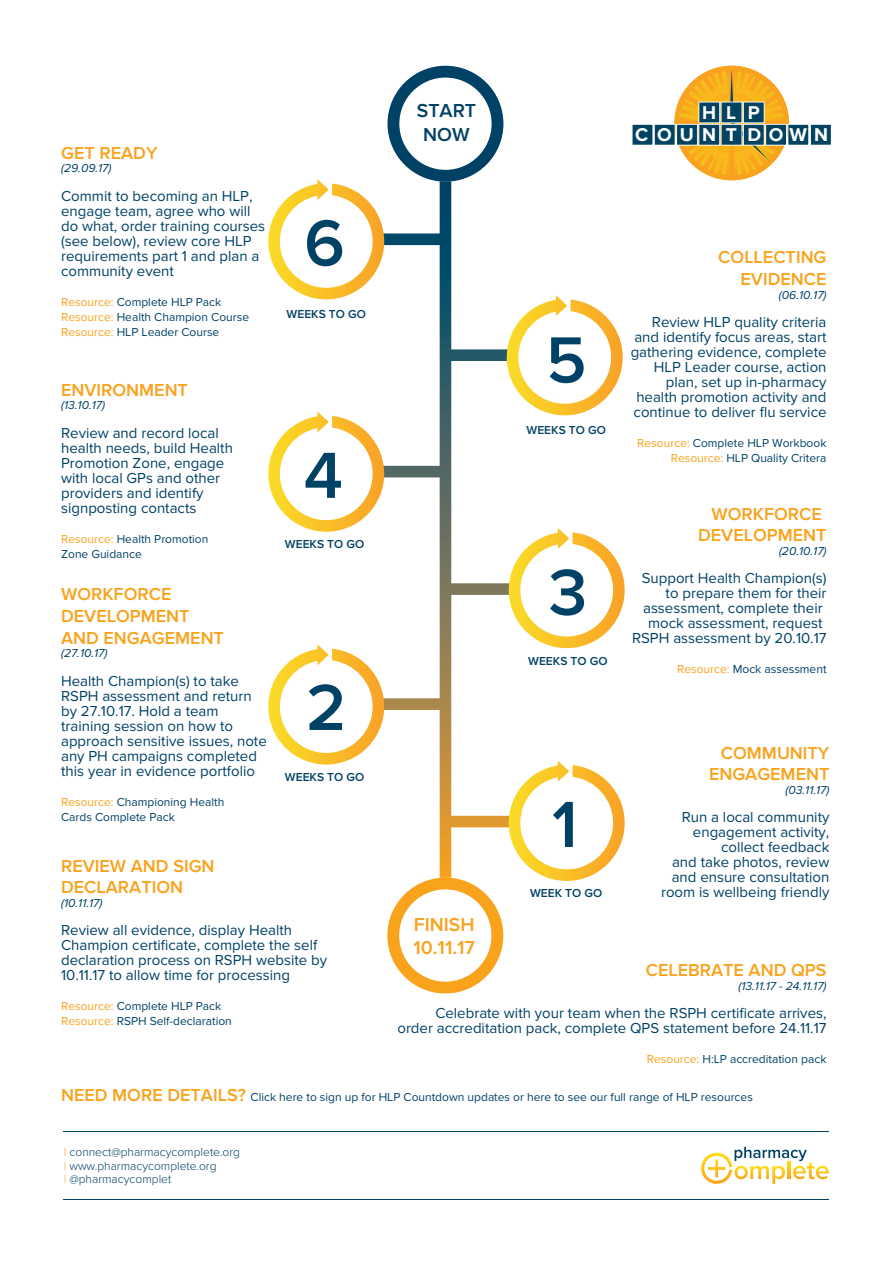
<style>
.page{position:relative;width:893px;height:1263px;background:#fff}
.page>*{position:absolute;margin:0;border:0;box-sizing:border-box;transform-origin:0 0}
.t1{font:600 67.5px "Proxima Nova";color:#004166}
.t2{font:600 19.5px/23.4px "Proxima Nova";color:#f9a21c}
.t3{font:600 19.5px/23.4px "Proxima Nova";color:#004166;text-align:center}
.t4{font:700 19.2px "Proxima Nova";letter-spacing:.43em;color:#fff}
.t5{font:600 18px/21.6px "Proxima Nova";color:#f9a21c}
.t6{font:15px/15px "Proxima Nova";color:#004166}
.t7{font:12px/15px "Proxima Nova";color:#004166}
.t8{font:italic 12px "Proxima Nova";color:#004166}
.t9{font:300 12px/13.5px "Proxima Nova";color:#004166}
.t10{font:600 12px "Proxima Nova";color:#004166}
.s1{color:#f9a21c}
.s2{font-weight:600;font-size:18px;color:#f9a21c}
</style>
<div class="page">
<hr style="left:64px;top:1199px;width:765px;height:1px;background:#004166">
<hr style="left:64px;top:1131px;width:765px;height:1px;background:#004166">
<svg style="left:701px;top:1147px;width:128px;height:37px"></svg>
<svg style="left:268px;top:66px;width:357px;height:927px"></svg>
<svg style="left:632px;top:66px;width:199px;height:114px"></svg>
<p class="t5" style="left:61px;top:143px;width:98px">GET READY</p>
<p class="t8" style="left:61px;top:162px;width:52px">(29.09.17)</p>
<p class="t6" style="left:61px;top:189px;width:206px">Commit to becoming an HLP, engage team, agree who will do what, order training courses (see below), review core HLP requirements part 1 and plan a community event</p>
<p class="t7" style="left:61px;top:295px;width:189px"><span class="s1">Resource:</span> Complete HLP Pack<br><span class="s1">Resource:</span> Health Champion Course<br><span class="s1">Resource:</span> HLP Leader Course</p>
<h1 class="t1" style="left:304px;top:204px;width:42px">6</h1>
<p class="t10" style="left:287px;top:307px;width:81px">WEEKS TO GO</p>
<p class="t5" style="left:61px;top:380px;width:128px">ENVIRONMENT</p>
<p class="t8" style="left:61px;top:399px;width:45px">(13.10.17)</p>
<p class="t6" style="left:61px;top:426px;width:173px">Review and record local health needs, build Health<br>Promotion Zone, engage with local GPs and other providers and identify signposting contacts</p>
<p class="t7" style="left:61px;top:532px;width:149px"><span class="s1">Resource:</span> Health Promotion<br>Zone Guidance</p>
<p class="t5" style="left:61px;top:584px;width:164px">WORKFORCE<br>DEVELOPMENT<br>AND ENGAGEMENT</p>
<p class="t8" style="left:61px;top:646px;width:48px">(27.10.17)</p>
<p class="t6" style="left:61px;top:673px;width:207px">Health Champion(s) to take<br>RSPH assessment and return by 27.10.17. Hold a team training session on how to approach sensitive issues, note any PH campaigns completed this year in evidence portfolio</p>
<p class="t7" style="left:61px;top:794px;width:165px"><span class="s1">Resource:</span> Championing Health<br>Cards Complete Pack</p>
<h1 class="t1" style="left:304px;top:437px;width:41px">4</h1>
<p class="t10" style="left:285px;top:537px;width:81px">WEEKS TO GO</p>
<h1 class="t1" style="left:306px;top:669px;width:42px">2</h1>
<p class="t10" style="left:285px;top:770px;width:81px">WEEKS TO GO</p>
<p class="t5" style="left:61px;top:856px;width:155px">REVIEW AND SIGN<br>DECLARATION</p>
<p class="t8" style="left:61px;top:896px;width:43px">(10.11.17)</p>
<p class="t6" style="left:61px;top:923px;width:268px">Review all evidence, display Health Champion certificate, complete the self declaration process on RSPH website by 10.11.17 to allow time for processing</p>
<p class="t7" style="left:61px;top:999px;width:172px"><span class="s1">Resource:</span> Complete HLP Pack<br><span class="s1">Resource:</span> RSPH Self-declaration</p>
<h2 class="t3" style="left:417px;top:100px;width:61px">START<br>NOW</h2>
<h2 class="t2" style="left:413px;top:913px;width:63px">FINISH<br>10.11.17</h2>
<p class="t4" style="left:702px;top:102px;width:59px">HLP</p>
<p class="t4" style="left:635px;top:124px;width:194px">COUNT DOWN</p>
<h1 class="t1" style="left:546px;top:321px;width:42px">5</h1>
<p class="t10" style="left:526px;top:423px;width:81px">WEEKS TO GO</p>
<h1 class="t1" style="left:548px;top:553px;width:40px">3</h1>
<p class="t10" style="left:528px;top:654px;width:81px">WEEKS TO GO</p>
<p class="t5" style="left:718px;top:247px;width:110px;text-align:right">COLLECTING<br>EVIDENCE</p>
<p class="t8" style="left:779px;top:288px;width:49px">(06.10.17)</p>
<p class="t6" style="left:631px;top:315px;width:197px;text-align:right">Review HLP quality criteria and identify focus areas, start gathering evidence, complete<br>HLP Leader course, action plan, set up in-pharmacy health promotion activity and continue to deliver flu service</p>
<p class="t7" style="left:637px;top:436px;width:191px;text-align:right"><span class="s1">Resource:</span> Complete HLP Workbook<br><span class="s1">Resource:</span> HLP Quality Critera</p>
<p class="t5" style="left:698px;top:503px;width:130px;text-align:center">WORKFORCE<br>DEVELOPMENT</p>
<p class="t8" style="left:779px;top:544px;width:49px">(20.10.17)</p>
<p class="t6" style="left:632px;top:571px;width:196px;text-align:right">Support Health Champion(s) to prepare them for their assessment, complete their mock assessment, request<br>RSPH assessment by 20.10.17</p>
<p class="t7" style="left:677px;top:662px;width:151px"><span class="s1">Resource:</span> Mock assessment</p>
<h1 class="t1" style="left:552px;top:786px;width:27px">1</h1>
<p class="t10" style="left:530px;top:886px;width:74px">WEEK TO GO</p>
<p class="t5" style="left:709px;top:742px;width:122px;text-align:right">COMMUNITY<br>ENGAGEMENT</p>
<p class="t8" style="left:785px;top:783px;width:45px">(03.11.17)</p>
<p class="t6" style="left:661px;top:810px;width:170px;text-align:right">Run a local community engagement activity, collect feedback<br>and take photos, review and ensure consultation room is wellbeing friendly</p>
<p class="t5" style="left:646px;top:960px;width:182px">CELEBRATE AND QPS</p>
<p class="t8" style="left:738px;top:979px;width:90px">(13.11.17 - 24.11.17)</p>
<p class="t6" style="left:397px;top:1006px;width:431px;text-align:right">Celebrate with your team when the RSPH certificate arrives, order accreditation pack, complete QPS statement before 24.11.17</p>
<p class="t7" style="left:647px;top:1052px;width:181px"><span class="s1">Resource:</span> H:LP accreditation pack</p>
<p class="t7" style="left:61px;top:1090px;width:693px"><span class="s2">NEED MORE DETAILS?</span> Click here to sign up for HLP Countdown updates or here to see our full range of HLP resources</p>
<p class="t9" style="left:64px;top:1146px;width:178px"><span class="s1">I</span> connect@pharmacycomplete.org <span class="s1">|</span> www.pharmacycomplete.org<br><span class="s1">|</span> @pharmacycomplet</p>
</div>
